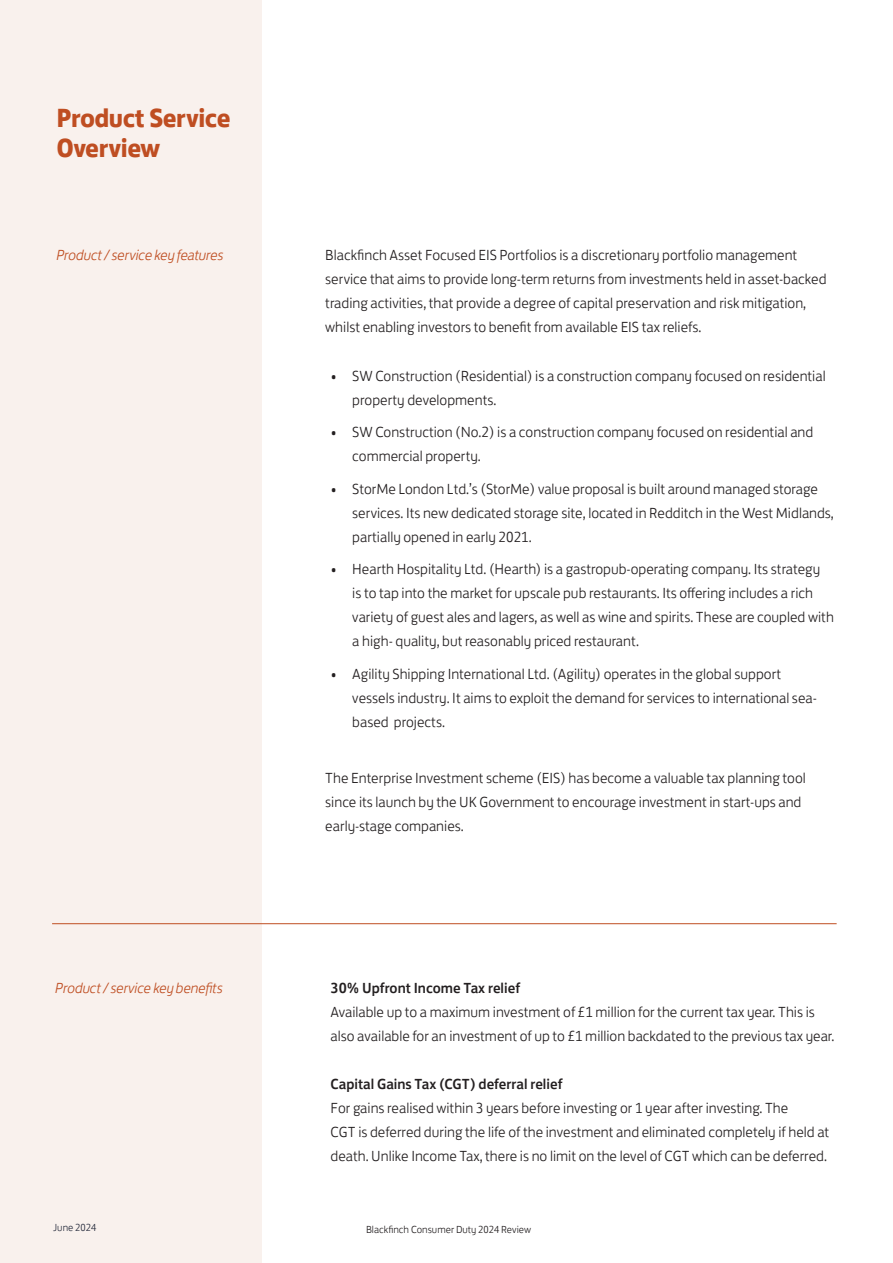
<style>
.page{position:relative;width:893px;height:1263px;background:#fff}
.page>*{position:absolute;margin:0;border:0;box-sizing:border-box;transform-origin:0 0}
.t1{font:700 27px/30px "FS Jack";letter-spacing:-.02em;color:#bf4e22}
.t2{font:300 15px/24px "FS Jack";color:#231f20}
.t3{font:500 15px "FS Jack";color:#231f20}
.t4{font:italic 300 15px "FS Jack";letter-spacing:-.02em;color:#bf4e22}
.t5{font:300 10.5px "FS Jack";color:#231f20}
.t6{font:300 10.5px "FS Jack";color:#24293a}
</style>
<div class="page">
<div style="left:0;top:0;width:261px;height:1263px;background:#f9f1ed"></div>
<hr style="left:52px;top:923px;width:785px;height:1px;background:#bf4e22">
<p class="t1" style="left:56px;top:100px;width:176px">Product Service<br>Overview</p>
<p class="t4" style="left:56px;top:244px;width:169px">Product / service key features</p>
<p class="t2" style="left:325px;top:242px;width:503px">Blackfinch Asset Focused EIS Portfolios is a discretionary portfolio management service that aims to provide long-term returns from investments held in asset-backed trading activities, that provide a degree of capital preservation and risk mitigation, whilst enabling investors to benefit from available EIS tax reliefs.</p>
<p class="t2" style="left:352px;top:362px;width:475px;text-indent:-21px">• SW Construction (Residential) is a construction company focused on residential property developments.</p>
<p class="t2" style="left:352px;top:418px;width:462px;text-indent:-21px">• SW Construction (No.2) is a construction company focused on residential and commercial property.</p>
<p class="t2" style="left:352px;top:475px;width:483px;text-indent:-21px">• StorMe London Ltd.’s (StorMe) value proposal is built around managed storage services. Its new dedicated storage site, located in Redditch in the West Midlands, partially opened in early 2021.</p>
<p class="t2" style="left:352px;top:555px;width:483px;text-indent:-21px">• Hearth Hospitality Ltd. (Hearth) is a gastropub-operating company. Its strategy<br>is to tap into the market for upscale pub restaurants. Its offering includes a rich variety of guest ales and lagers, as well as wine and spirits. These are coupled with a high- quality, but reasonably priced restaurant.</p>
<p class="t2" style="left:352px;top:660px;width:466px;text-indent:-21px">• Agility Shipping International Ltd. (Agility) operates in the global support vessels industry. It aims to exploit the demand for services to international sea&shy;based projects.</p>
<p class="t2" style="left:325px;top:764px;width:482px">The Enterprise Investment scheme (EIS) has become a valuable tax planning tool since its launch by the UK Government to encourage investment in start-ups and early-stage companies.</p>
<p class="t4" style="left:55px;top:976px;width:169px">Product / service key benefits</p>
<p class="t3" style="left:331px;top:975px;width:191px">30% Upfront Income Tax relief</p>
<p class="t2" style="left:331px;top:998px;width:505px">Available up to a maximum investment of £1 million for the current tax year. This is also available for an investment of up to £1 million backdated to the previous tax year.</p>
<p class="t3" style="left:331px;top:1071px;width:233px">Capital Gains Tax (CGT) deferral relief</p>
<p class="t2" style="left:331px;top:1094px;width:459px">For gains realised within 3 years before investing or 1 year after investing. The</p>
<p class="t2" style="left:331px;top:1118px;width:500px">CGT is deferred during the life of the investment and eliminated completely if held at death. Unlike Income Tax, there is no limit on the level of CGT which can be deferred.</p>
<p class="t6" style="left:53px;top:1219px;width:45px">June 2024</p>
<p class="t5" style="left:366px;top:1221px;width:167px">Blackfinch Consumer Duty 2024 Review</p>
</div>
